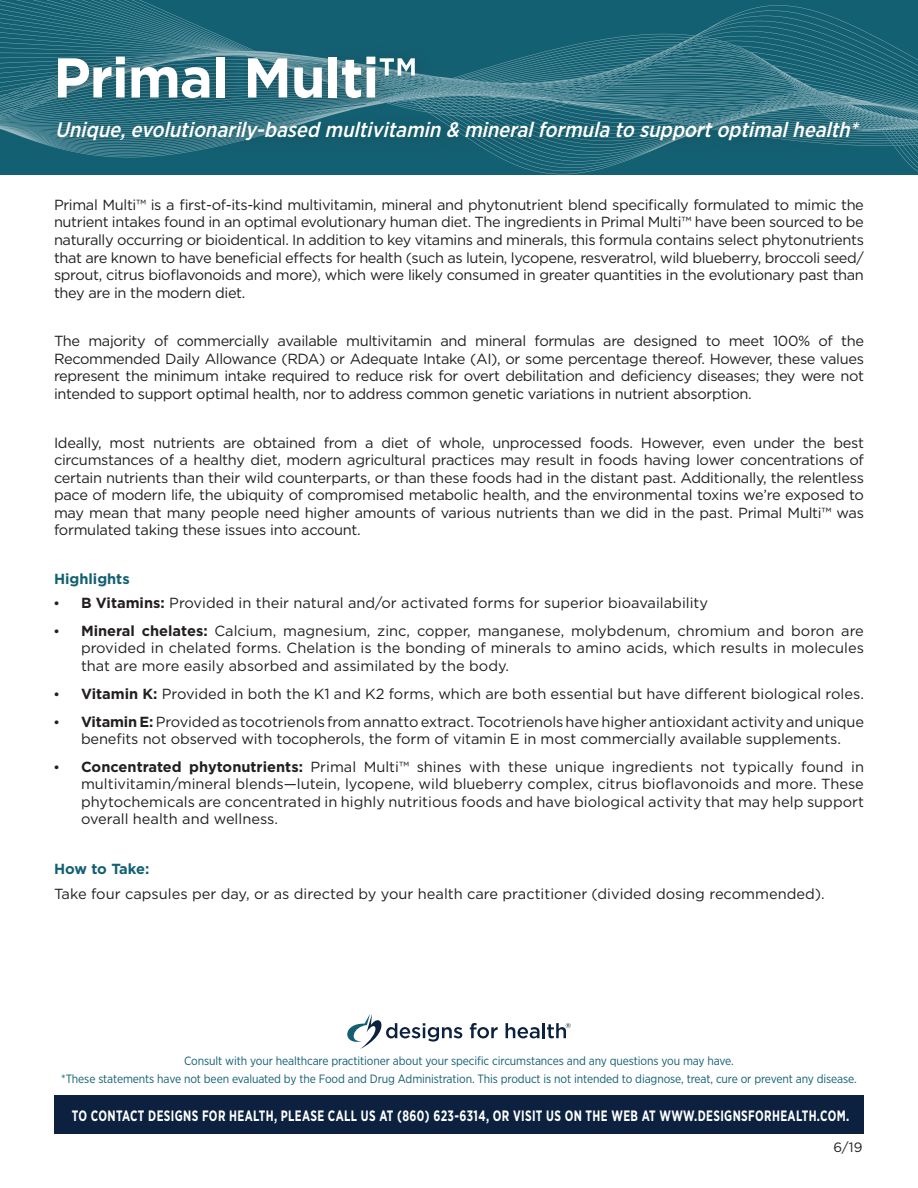
<style>
.page{position:relative;width:918px;height:1188px;background:#fff}
.page>*{position:absolute;margin:0;border:0;box-sizing:border-box;transform-origin:0 0}
.t1{font:700 55.95px "Gotham";letter-spacing:-.02em;color:#fff}
.t2{font:italic 500 21px "Gotham Narrow";color:#fff}
.t3{font:700 15px "Gotham Narrow";letter-spacing:.03em;color:#fff;scale:.8 1}
.t4{font:14.7px/17.5px "Gotham";letter-spacing:-.01em;color:#231f20;text-align:justify}
.t5{font:700 14.7px "Gotham";color:#136072}
.t6{font:700 14.7px "Gotham";letter-spacing:-.02em;color:#136072}
.t7{font:13.5px "Gotham";color:#231f20}
.t8{font:12px "Gotham Narrow";letter-spacing:-.01em;color:#136072}
.s1{font-family:"Myriad Pro";font-size:18px}
.s2{font-weight:700}
</style>
<div class="page">
<div style="left:54px;top:1095px;width:810px;height:39px;background:#0b213f"></div>
<svg style="left:347px;top:1014px;width:115px;height:35px"></svg>
<svg style="left:470px;top:1023px;width:28px;height:15px"></svg>
<svg style="left:506px;top:1023px;width:34px;height:15px"></svg>
<hr style="left:542px;top:1023px;width:3px;height:15px;background:#0b213f">
<svg style="left:547px;top:1023px;width:24px;height:15px"></svg>
<svg style="left:0;top:77px;width:918px;height:97px;background:#1c6677"></svg>
<img style="left:0;top:101px;width:386px;height:56px">
<img style="left:0;top:119px;width:918px;height:11px">
<img style="left:0;top:0;width:918px;height:77px">
<img style="left:0;top:79px;width:796px;height:18px">
<img style="left:2px;top:95px;width:825px;height:15px">
<img style="left:0;top:110px;width:918px;height:7px">
<img style="left:212px;top:36px;width:539px;height:49px">
<img style="left:434px;top:91px;width:390px;height:3px">
<div style="left:47px;top:44px;width:387px;height:70px;background:#231f20;opacity:.25"></div>
<div style="left:47px;top:110px;width:830px;height:46px;background:#231f20;opacity:.25"></div>
<p class="t1" style="left:53px;top:41px;width:365px">Primal Multi™</p>
<p class="t2" style="left:55px;top:116px;width:810px">Unique,evolutionarily-based multivitamin &amp; mineralformulato supportoptimalhealth*</p>
<p class="t4" style="left:54px;top:196px;width:812px">Primal Multi™ is a first-of-its-kind multivitamin, mineral and phytonutrient blend specifically formulated to mimic the nutrient intakes found in an optimal evolutionary human diet. The ingredients in Primal Multi™ have been sourced to be naturally occurring or bioidentical. In addition to key vitamins and minerals, this formula contains select phytonutrients that are known to have beneficial effects for health (such as lutein, lycopene, resveratrol, wild blueberry, broccoli seed/ sprout, citrus bioflavonoids and more), which were likely consumed in greater quantities in the evolutionary past than they are in the modern diet.</p>
<p class="t4" style="left:54px;top:332px;width:812px">The majority of commercially available multivitamin and mineral formulas are designed to meet 100% of the Recommended Daily Allowance (RDA) or Adequate Intake (AI), or some percentage thereof. However, these values represent the minimum intake required to reduce risk for overt debilitation and deficiency diseases; they were not intended to support optimal health, nor to address common genetic variations in nutrient absorption.</p>
<p class="t4" style="left:54px;top:433px;width:812px">Ideally, most nutrients are obtained from a diet of whole, unprocessed foods. However, even under the best circumstances of a healthy diet, modern agricultural practices may result in foods having lower concentrations of certain nutrients than their wild counterparts, or than these foods had in the distant past. Additionally, the relentless pace of modern life, the ubiquity of compromised metabolic health, and the environmental toxins we’re exposed to may mean that many people need higher amounts of various nutrients than we did in the past. Primal Multi™ was formulated taking these issues into account.</p>
<p class="t5" style="left:54px;top:569px;width:77px">Highlights</p>
<p class="t4" style="left:54px;top:594px;width:656px"><span class="s1">•</span> <span class="s2">B Vitamins:</span> Provided in their natural and/or activated forms for superior bioavailability</p>
<p class="t4" style="left:81px;top:622px;width:785px;text-indent:-27px"><span class="s1">•</span> <span class="s2">Mineral chelates:</span> Calcium, magnesium, zinc, copper, manganese, molybdenum, chromium and boron are provided in chelated forms. Chelation is the bonding of minerals to amino acids, which results in molecules that are more easily absorbed and assimilated by the body.</p>
<p class="t4" style="left:54px;top:684px;width:812px"><span class="s1">•</span> <span class="s2">Vitamin K:</span> Provided in both the K1 and K2 forms, which are both essential but have different biological roles.</p>
<p class="t4" style="left:54px;top:712px;width:812px;text-align:center"><span class="s1">•</span> <span class="s2">Vitamin E:</span> Provided as tocotrienols from annatto extract. Tocotrienols have higher antioxidant activity and unique benefits not observed with tocopherols, the form of vitamin E in most commercially available supplements.</p>
<p class="t4" style="left:81px;top:758px;width:785px;text-indent:-27px"><span class="s1">•</span> <span class="s2">Concentrated phytonutrients:</span> Primal Multi™ shines with these unique ingredients not typically found in multivitamin/mineral blends—lutein, lycopene, wild blueberry complex, citrus bioflavonoids and more. These phytochemicals are concentrated in highly nutritious foods and have biological activity that may help support overall health and wellness.</p>
<p class="t6" style="left:54px;top:859px;width:97px">How to Take:</p>
<p class="t4" style="left:54px;top:884px;width:772px">Take four capsules per day, or as directed by your health care practitioner (divided dosing recommended).</p>
<p class="t8" style="left:184px;top:1053px;width:551px">Consult with your healthcare practitioner about your specific circumstances and any questions you may have.</p>
<p class="t8" style="left:61px;top:1072px;width:797px">*These statements have not been evaluated by the Food and Drug Administration. This product is not intended to diagnose, treat, cure or prevent any disease.</p>
<p class="t3" style="left:72px;top:1106px;width:973px">TO CONTACT DESIGNS FOR HEALTH, PLEASE CALL US AT (860) 623-6314, OR VISIT US ON THE WEB AT WWW.DESIGNSFORHEALTH.COM.</p>
<p class="t7" style="left:833px;top:1139px;width:31px">6/19</p>
</div>
